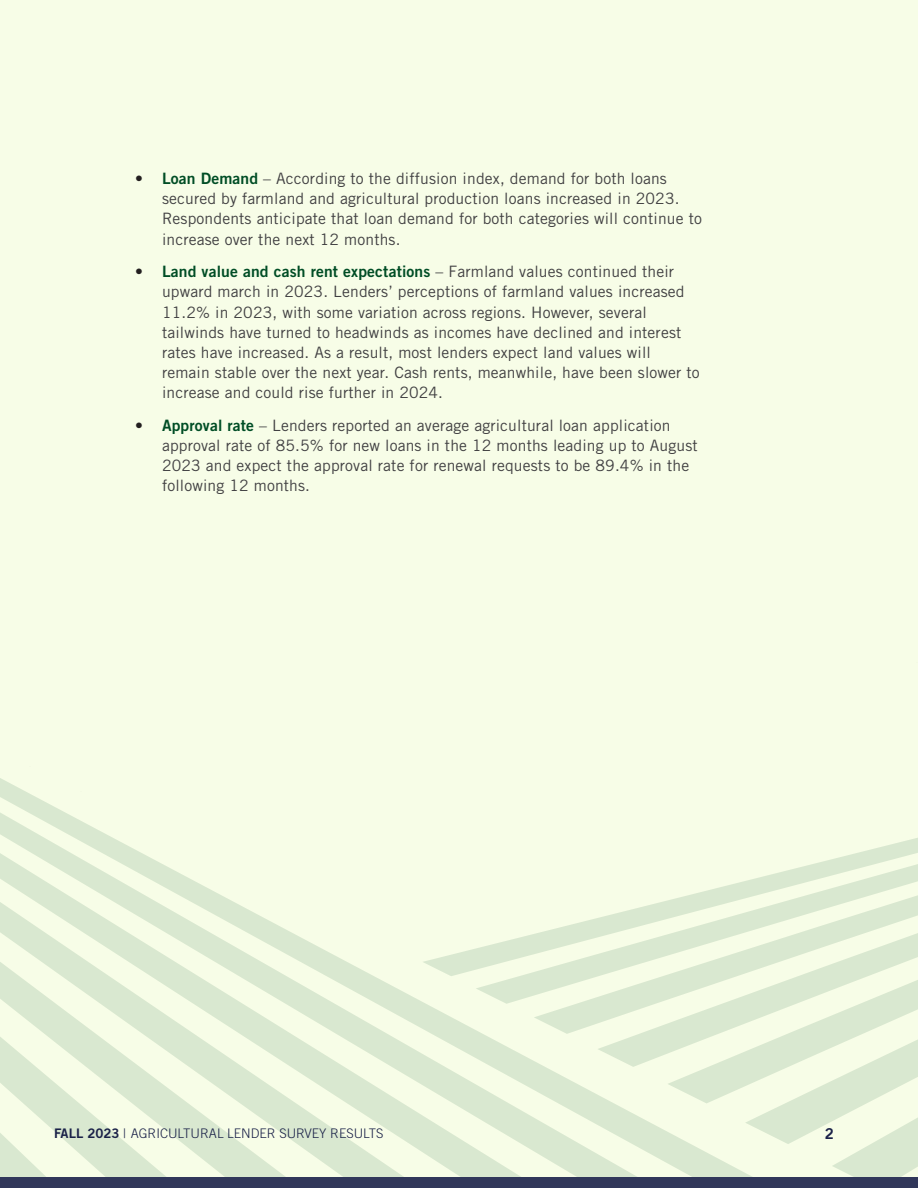
<style>
.page{position:relative;width:918px;height:1188px;background:#fff}
.page>*{position:absolute;margin:0;border:0;box-sizing:border-box;transform-origin:0 0}
.t1{font:15.75px/20.2px "Trade Gothic LT Std";letter-spacing:.01em;color:#414042}
.t2{font:15.75px "Trade Gothic LT Std Bd 2";letter-spacing:.01em;color:#004d25}
.t3{font:15px "Trade Gothic LT Std Bd 2";color:#1a2148}
.t4{font:300 13.2px "Trade Gothic LT Std";color:#1a2148}
.s1{color:#231f20}
.s2{font-family:"Trade Gothic LT Std Bd 2";color:#004d25}
.s3{font-family:"Trade Gothic LT Std";color:#231f20}
.s4{font-family:"Trade Gothic LT Std";color:#414042}
.s5{font-family:"Trade Gothic LT Std Bd 2";font-weight:400}
</style>
<div class="page">
<div style="left:0;top:0;width:918px;height:1179px;background:#f7fde7"></div>
<svg style="left:0;top:778px;width:918px;height:399px"></svg>
<div style="left:0;top:1177px;width:918px;height:11px;background:#31375a"></div>
<p class="t1" style="left:162px;top:168px;width:542px;text-indent:-27px"><span class="s1">•</span> <span class="s2">Loan Demand</span> – According to the diffusion index, demand for both loans secured by farmland and agricultural production loans increased in 2023.<br>Respondents anticipate that loan demand for both categories will continue to increase over the next 12 months.</p>
<p class="t2" style="left:135px;top:262px;width:541px"><span class="s3">•</span> Land value and cash rent expectations <span class="s4">– Farmland values continued their</span></p>
<p class="t1" style="left:162px;top:282px;width:539px">upward march in 2023. Lenders’ perceptions of farmland values increased 11.2% in 2023, with some variation across regions. However, several tailwinds have turned to headwinds as incomes have declined and interest rates have increased. As a result, most lenders expect land values will remain stable over the next year. Cash rents, meanwhile, have been slower to increase and could rise further in 2024.</p>
<p class="t1" style="left:162px;top:415px;width:537px;text-indent:-27px"><span class="s1">•</span> <span class="s2">Approval rate</span> – Lenders reported an average agricultural loan application approval rate of 85.5% for new loans in the 12 months leading up to August 2023 and expect the approval rate for renewal requests to be 89.4% in the following 12 months.</p>
<p class="t4" style="left:54px;top:1125px;width:331px"><span class="s5">FALL 2023</span> | AGRICULTURAL LENDER SURVEY RESULTS</p>
<p class="t3" style="left:825px;top:1124px;width:11px">2</p>
</div>
